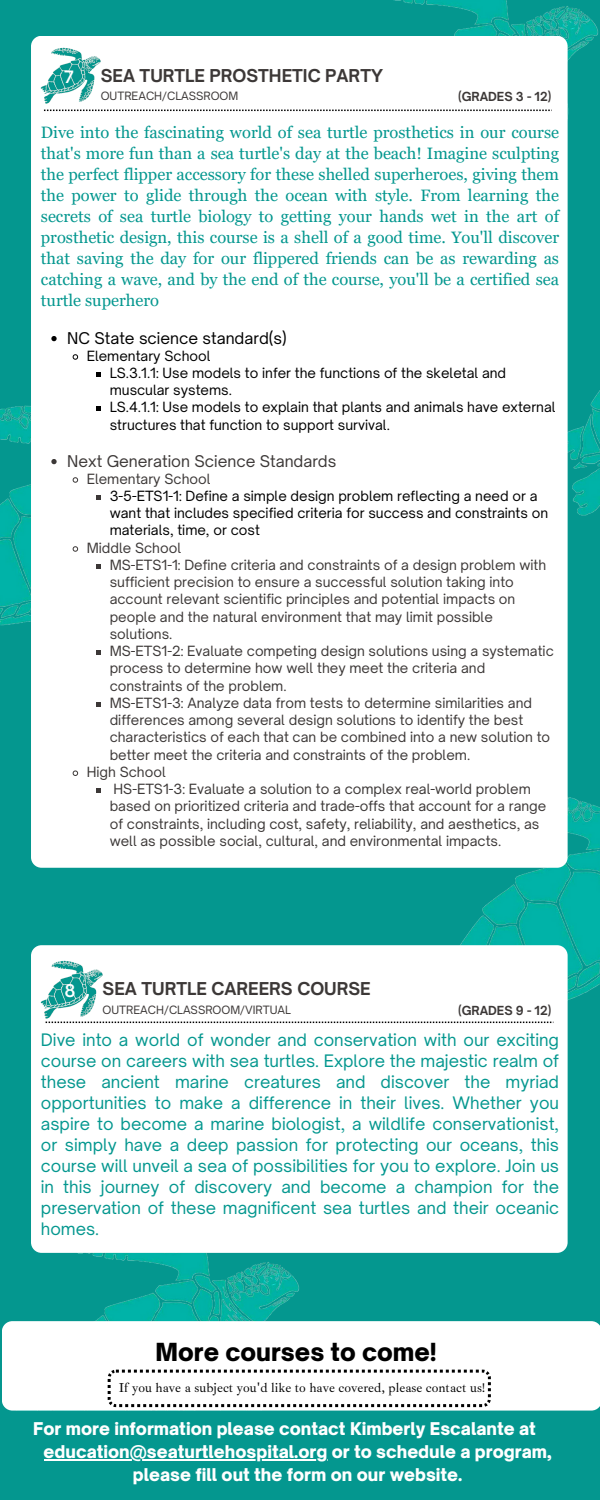
<style>
.page{position:relative;width:600px;height:1500px;background:#04978f}
.page>*{position:absolute;margin:0;border:0;box-sizing:border-box;transform-origin:0 0}
.t1{font:900 23.8px "Open Sauce One";color:#000}
.t2{font:700 17px "Open Sauce One";color:#3c3837}
.t3{font:900 16.8px "Open Sauce One";color:#fff}
.t4{font:600 16.8px "Open Sauce One";color:#fff}
.t5{font:16.5px/21px "Georgia Pro";color:#04978f;text-align:justify}
.t6{font:16.5px/21px "Open Sauce One";color:#04978f;text-align:justify}
.t7{font:600 16.3px "Open Sauce One";color:#fff}
.t8{font:15.5px "Open Sauce One";color:#3c3837}
.t9{font:15.5px "Open Sauce One";color:#000}
.t10{font:13.5px/17.2px "Open Sauce One";color:#3c3837}
.t11{font:13.5px/17.2px "Open Sauce One";color:#000}
.t12{font:13.2px "Ibarra Real Nova";color:#000}
.t13{font:700 12px "Open Sauce One";color:#3c3837}
.t14{font:11px "Open Sauce One";color:#3c3837}
</style>
<div class="page">
<img style="left:568px;top:390px;width:32px;height:126px">
<img style="left:0;top:405px;width:31px;height:221px">
<img style="left:460px;top:797px;width:140px;height:203px">
<img style="left:393px;top:0;width:206px;height:115px">
<img style="left:31px;top:1246px;width:269px;height:75px">
<div style="left:2px;top:1321px;width:598px;height:90px;background:#fff"></div>
<svg style="left:108px;top:1370px;width:383px;height:37px;background:#eaeaea"></svg>
<hr style="left:44px;top:1459px;width:283px;height:2px;background:#fff">
<div style="left:31px;top:36px;width:537px;height:832px;background:#fff;border-radius:11px"></div>
<svg style="left:51px;top:336px;width:6px;height:5px"></svg>
<svg style="left:72px;top:354px;width:7px;height:6px"></svg>
<svg style="left:96px;top:372px;width:5px;height:4px"></svg>
<svg style="left:96px;top:406px;width:5px;height:5px"></svg>
<svg style="left:51px;top:459px;width:6px;height:5px"></svg>
<svg style="left:72px;top:477px;width:7px;height:6px"></svg>
<svg style="left:96px;top:495px;width:5px;height:4px"></svg>
<svg style="left:72px;top:546px;width:7px;height:6px"></svg>
<svg style="left:96px;top:564px;width:5px;height:4px"></svg>
<svg style="left:96px;top:650px;width:5px;height:5px"></svg>
<svg style="left:96px;top:702px;width:5px;height:4px"></svg>
<svg style="left:72px;top:770px;width:7px;height:6px"></svg>
<svg style="left:96px;top:788px;width:5px;height:5px"></svg>
<img style="left:41px;top:47px;width:60px;height:56px">
<svg style="left:44px;top:110px;width:508px;height:1px"></svg>
<div style="left:31px;top:945px;width:537px;height:308px;background:#fff;border-radius:10px"></div>
<img style="left:41px;top:960px;width:62px;height:58px">
<svg style="left:46px;top:1022px;width:507px;height:1px"></svg>
<p class="t7" style="left:64px;top:66px;width:11px">7</p>
<p class="t2" style="left:101px;top:65px;width:284px">SEA TURTLE PROSTHETIC PARTY</p>
<p class="t14" style="left:101px;top:89px;width:139px">OUTREACH/CLASSROOM</p>
<p class="t13" style="left:458px;top:89px;width:95px">(GRADES 3 - 12)</p>
<p class="t5" style="left:41px;top:122px;width:520px">Dive into the fascinating world of sea turtle prosthetics in our course that's more fun than a sea turtle's day at the beach! Imagine sculpting the perfect flipper accessory for these shelled superheroes, giving them the power to glide through the ocean with style. From learning the secrets of sea turtle biology to getting your hands wet in the art of prosthetic design, this course is a shell of a good time. You'll discover that saving the day for our flippered friends can be as rewarding as catching a wave, and by the end of the course, you'll be a certified sea turtle superhero</p>
<p class="t9" style="left:67px;top:329px;width:221px">NC State science standard(s)</p>
<p class="t11" style="left:87px;top:347px;width:125px">Elementary School</p>
<p class="t11" style="left:110px;top:364px;width:398px">LS.3.1.1: Use models to infer the functions of the skeletal and muscular systems.</p>
<p class="t11" style="left:110px;top:399px;width:447px">LS.4.1.1: Use models to explain that plants and animals have external structures that function to support survival.</p>
<p class="t8" style="left:67px;top:452px;width:271px">Next Generation Science Standards</p>
<p class="t10" style="left:87px;top:470px;width:125px">Elementary School</p>
<p class="t11" style="left:110px;top:487px;width:440px">3-5-ETS1-1: Define a simple design problem reflecting a need or a want that includes specified criteria for success and constraints on materials, time, or cost</p>
<p class="t10" style="left:87px;top:539px;width:96px">Middle School</p>
<p class="t10" style="left:110px;top:556px;width:438px">MS-ETS1-1: Define criteria and constraints of a design problem with sufficient precision to ensure a successful solution taking into account relevant scientific principles and potential impacts on people and the natural environment that may limit possible solutions.</p>
<p class="t10" style="left:110px;top:642px;width:446px">MS-ETS1-2: Evaluate competing design solutions using a systematic process to determine how well they meet the criteria and constraints of the problem.</p>
<p class="t10" style="left:110px;top:694px;width:442px">MS-ETS1-3: Analyze data from tests to determine similarities and differences among several design solutions to identify the best characteristics of each that can be combined into a new solution to better meet the criteria and constraints of the problem.</p>
<p class="t10" style="left:87px;top:763px;width:80px">High School</p>
<p class="t10" style="left:110px;top:780px;width:438px">HS-ETS1-3: Evaluate a solution to a complex real-world problem based on prioritized criteria and trade-offs that account for a range of constraints, including cost, safety, reliability, and aesthetics, as well as possible social, cultural, and environmental impacts.</p>
<p class="t4" style="left:64px;top:980px;width:13px">8</p>
<p class="t2" style="left:103px;top:978px;width:270px">SEA TURTLE CAREERS COURSE</p>
<p class="t14" style="left:103px;top:1003px;width:190px">OUTREACH/CLASSROOM/VIRTUAL</p>
<p class="t13" style="left:458px;top:1003px;width:95px">(GRADES 9 - 12)</p>
<p class="t6" style="left:41px;top:1029px;width:520px">Dive into a world of wonder and conservation with our exciting course on careers with sea turtles. Explore the majestic realm of these ancient marine creatures and discover the myriad opportunities to make a difference in their lives. Whether you aspire to become a marine biologist, a wildlife conservationist, or simply have a deep passion for protecting our oceans, this course will unveil a sea of possibilities for you to explore. Join us in this journey of discovery and become a champion for the preservation of these magnificent sea turtles and their oceanic homes.</p>
<p class="t1" style="left:156px;top:1337px;width:283px">More courses to come!</p>
<p class="t12" style="left:119px;top:1380px;width:368px">If you have a subject you'd like to have covered, please contact us!</p>
<p class="t3" style="left:33px;top:1418px;width:504px">For more information please contact Kimberly Escalante at</p>
<p class="t3" style="left:44px;top:1441px;width:510px">education@seaturtlehospital.org or to schedule a program,</p>
<p class="t3" style="left:133px;top:1464px;width:331px">please fill out the form on our website.</p>
</div>
